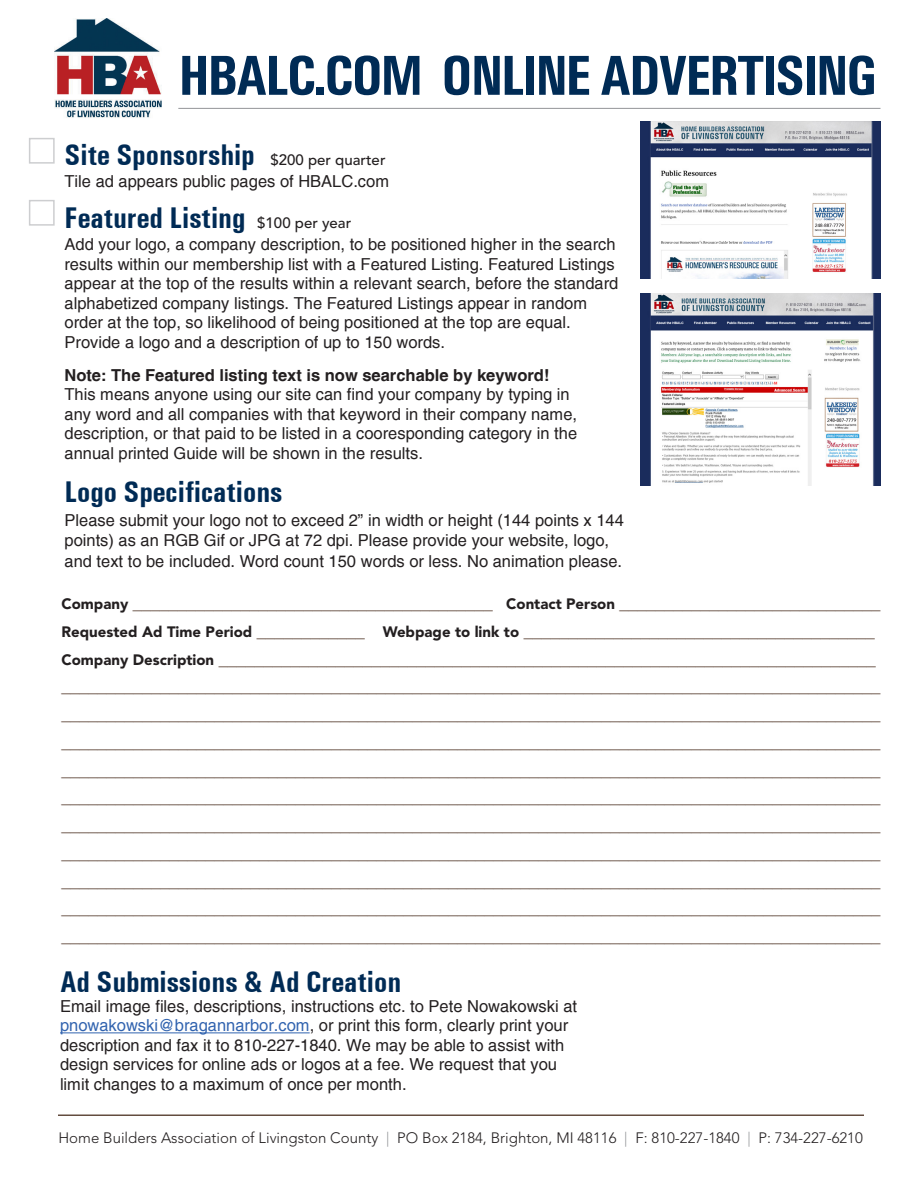
<style>
.page{position:relative;width:918px;height:1188px;background:#fff}
.page>*{position:absolute;margin:0;border:0;box-sizing:border-box;transform-origin:0 0}
.t1{font:700 condensed 57px "Univers";letter-spacing:-.04em;color:#002b55}
.t2{font:700 condensed 30px "Univers";color:#002b55}
.t3{font:700 18px/27.8px "Rockwell";color:#634c3f}
.t4{font:16.5px/19.5px "Helvetica";color:#231f20}
.t5{font:300 15px "Avenir LT Std";color:#231f20}
.s1{font-family:"Avenir LT Std";font-weight:500;font-stretch:normal;font-size:15px;color:#231f20}
.s2{font-weight:700}
.s3{font-family:"Avenir LT Std";font-weight:900;font-size:15px;color:#231f20}
.s4{color:#3163af}
.s5{color:#939598}
</style>
<div class="page">
<div style="left:29px;top:138px;width:26px;height:26px;background:#fff;border:2px solid #cdced0"></div>
<div style="left:29px;top:200px;width:26px;height:26px;background:#fff;border:2px solid #cdced0"></div>
<hr style="left:60px;top:1032px;width:250px;height:1px;background:#3163af">
<hr style="left:58px;top:1114px;width:806px;height:2px;background:#634c3f">
<hr style="left:178px;top:108px;width:702px;height:1px;background:#939598">
<img style="left:54px;top:19px;width:108px;height:99px">
<img style="left:641px;top:121px;width:239px;height:157px">
<img style="left:641px;top:293px;width:239px;height:193px">
<p class="t1" style="left:178px;top:41px;width:701px">HBALC.COM ONLINE ADVERTISING</p>
<p class="t2" style="left:64px;top:136px;width:323px">Site Sponsorship <span class="s1">$200 per quarter</span></p>
<p class="t4" style="left:64px;top:172px;width:326px">Tile ad appears public pages of HBALC.com</p>
<p class="t2" style="left:64px;top:200px;width:288px">Featured Listing <span class="s1">$100 per year</span></p>
<p class="t4" style="left:64px;top:235px;width:555px">Add your logo, a company description, to be positioned higher in the search results within our membership list with a Featured Listing. Featured Listings appear at the top of the results within a relevant search, before the standard alphabetized company listings. The Featured Listings appear in random order at the top, so likelihood of being positioned at the top are equal.<br>Provide a logo and a description of up to 150 words.</p>
<p class="t4" style="left:64px;top:366px;width:514px"><span class="s2">Note: The Featured listing text is now searchable by keyword!<br></span>This means anyone using our site can find your company by typing in any word and all companies with that keyword in their company name, description, or that paid to be listed in a cooresponding category in the annual printed Guide will be shown in the results.</p>
<p class="t2" style="left:64px;top:474px;width:219px">Logo Specifications</p>
<p class="t4" style="left:64px;top:511px;width:561px">Please submit your logo not to exceed 2” in width or height (144 points x 144 points) as an RGB Gif or JPG at 72 dpi. Please provide your website, logo,</p>
<p class="t4" style="left:64px;top:552px;width:559px">and text to be included. Word count 150 words or less. No animation please.</p>
<p class="t3" style="left:62px;top:589px;width:820px"><span class="s3">Company</span> ________________________________________ <span class="s3">Contact Person</span> _____________________________ <span class="s3">Requested Ad Time Period</span> ____________ <span class="s3">Webpage to link to</span> _______________________________________ <span class="s3">Company Description</span> _________________________________________________________________________ ___________________________________________________________________________________________ ___________________________________________________________________________________________ ___________________________________________________________________________________________ ___________________________________________________________________________________________ ___________________________________________________________________________________________ ___________________________________________________________________________________________ ___________________________________________________________________________________________ ___________________________________________________________________________________________ ___________________________________________________________________________________________ ___________________________________________________________________________________________</p>
<p class="t2" style="left:60px;top:964px;width:343px">Ad Submissions &amp; Ad Creation</p>
<p class="t4" style="left:60px;top:997px;width:519px">Email image files, descriptions, instructions etc. to Pete Nowakowski at <span class="s4">pnowakowski@bragannarbor.com</span>, or print this form, clearly print your description and fax it to 810-227-1840. We may be able to assist with design services for online ads or logos at a fee. We request that you limit changes to a maximum of once per month.</p>
<p class="t5" style="left:58px;top:1129px;width:806px">Home Builders Association of Livingston County <span class="s5">|</span> PO Box 2184, Brighton, MI 48116 <span class="s5">|</span> F: 810-227-1840 <span class="s5">|</span> P: 734-227-6210</p>
</div>
